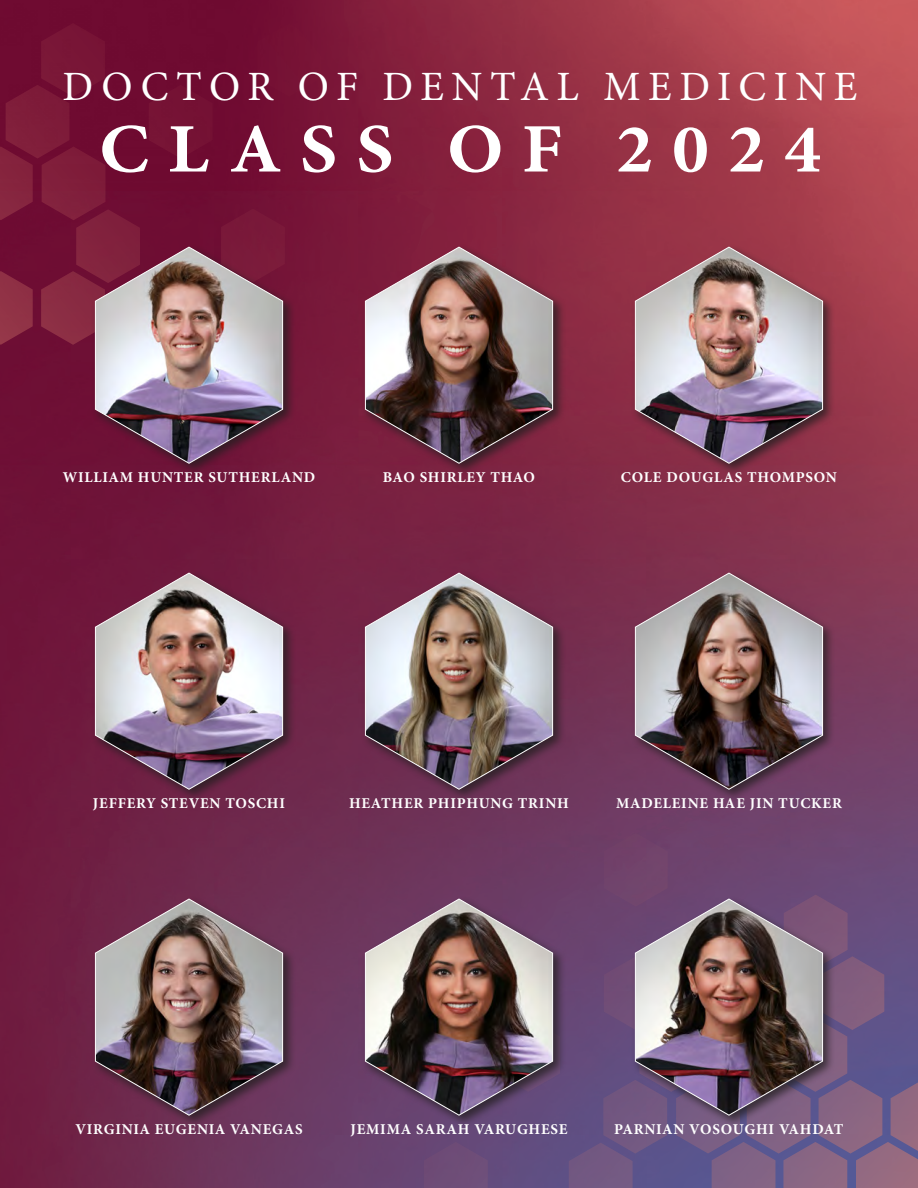
<style>
.page{position:relative;width:918px;height:1188px;background:#fff}
.page>*{position:absolute;margin:0;border:0;box-sizing:border-box;transform-origin:0 0}
.t1{font:700 69.45px "Minion Pro";letter-spacing:.26em;color:#fff;scale:1.06 1}
.t2{font:41.7px "Minion Pro";letter-spacing:.18em;color:#fff}
.t3{font:700 15px "Minion Pro";letter-spacing:.05em;color:#fff}
</style>
<div class="page">
<img style="left:0;top:0;width:918px;height:1188px">
<svg style="left:0;top:0;width:321px;height:345px;background:#741134"></svg>
<svg style="left:388px;top:833px;width:530px;height:355px;background:#6d4d78"></svg>
<div style="left:92px;top:244px;width:204px;height:232px;background:#231f20;opacity:.75"></div>
<img style="left:95px;top:246px;width:188px;height:218px">
<div style="left:92px;top:570px;width:204px;height:232px;background:#231f20;opacity:.75"></div>
<img style="left:95px;top:572px;width:188px;height:218px">
<div style="left:92px;top:896px;width:204px;height:232px;background:#231f20;opacity:.75"></div>
<img style="left:95px;top:898px;width:188px;height:218px">
<div style="left:362px;top:244px;width:204px;height:232px;background:#231f20;opacity:.75"></div>
<img style="left:365px;top:246px;width:188px;height:218px">
<div style="left:362px;top:570px;width:204px;height:232px;background:#231f20;opacity:.75"></div>
<img style="left:365px;top:572px;width:188px;height:218px">
<div style="left:362px;top:896px;width:204px;height:232px;background:#231f20;opacity:.75"></div>
<img style="left:365px;top:898px;width:188px;height:218px">
<div style="left:632px;top:244px;width:204px;height:232px;background:#231f20;opacity:.75"></div>
<img style="left:635px;top:246px;width:188px;height:218px">
<div style="left:632px;top:570px;width:204px;height:232px;background:#231f20;opacity:.75"></div>
<img style="left:635px;top:572px;width:188px;height:218px">
<div style="left:632px;top:896px;width:204px;height:232px;background:#231f20;opacity:.75"></div>
<img style="left:635px;top:898px;width:188px;height:218px">
<p class="t2" style="left:63px;top:59px;width:797px">DOCTOR OF DENTAL MEDICINE</p>
<p class="t1" style="left:99px;top:100px;width:682px">CLASS OF 2024</p>
<p class="t3" style="left:63px;top:467px;width:254px">WILLIAM HUNTER SUTHERLAND</p>
<p class="t3" style="left:383px;top:467px;width:154px">BAO SHIRLEY THAO</p>
<p class="t3" style="left:621px;top:467px;width:218px">COLE DOUGLAS THOMPSON</p>
<p class="t3" style="left:93px;top:793px;width:194px">JEFFERY STEVEN TOSCHI</p>
<p class="t3" style="left:349px;top:793px;width:221px">HEATHER PHIPHUNG TRINH</p>
<p class="t3" style="left:616px;top:793px;width:227px">MADELEINE HAE JIN TUCKER</p>
<p class="t3" style="left:75px;top:1119px;width:229px">VIRGINIA EUGENIA VANEGAS</p>
<p class="t3" style="left:351px;top:1119px;width:218px">JEMIMA SARAH VARUGHESE</p>
<p class="t3" style="left:614px;top:1119px;width:231px">PARNIAN VOSOUGHI VAHDAT</p>
</div>
